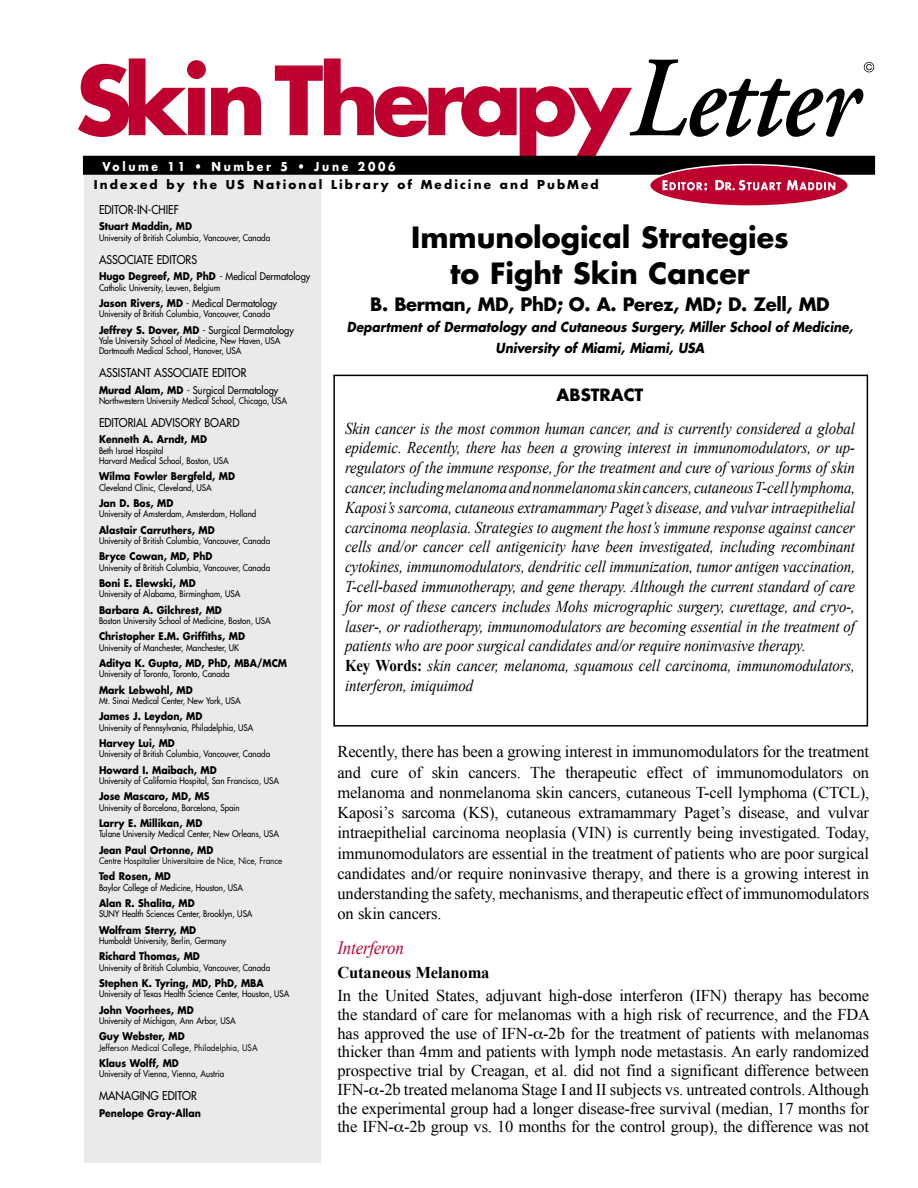
<style>
.page{position:relative;width:918px;height:1188px;background:#fff}
.page>*{position:absolute;margin:0;border:0;box-sizing:border-box;transform-origin:0 0}
.t1{font:700 28.5px/36px "Futura";color:#000;text-align:center}
.t2{font:italic 18.75px "Times New Roman";letter-spacing:-.01em;color:#be002f;scale:.9 1}
.t3{font:700 18px "Futura";letter-spacing:-.02em;color:#000}
.t4{font:16.5px/20.2px "Times New Roman";letter-spacing:-.01em;color:#000;text-align:justify}
.t5{font:italic 16.5px/19.8px "Times New Roman";letter-spacing:-.005em;color:#000;scale:.9 1}
.t6{font:700 16.5px "Times New Roman";letter-spacing:-.01em;color:#000}
.t7{font:700 16.5px "Futura";color:#000}
.t8{font:italic 700 13.5px/21px "Futura";color:#000;text-align:center;scale:.9 1}
.t9{font:700 12px "Futura";letter-spacing:.175em;color:#000}
.t10{font:700 12px "Futura";letter-spacing:.25em;color:#fff;scale:.9 1}
.t11{font:11.85px "Futura";color:#000;scale:.9 1}
.t12{font:700 10.35px "Futura";color:#000;scale:.9 1}
.t13{font:10.35px "Futura";color:#000;scale:.9 1}
.t14{font:8.85px/10.4px "Futura";color:#000;scale:.9 1}
.t15{font:8.85px "Futura";letter-spacing:-.015em;color:#000;scale:.9 1}
.s1{font-weight:700}
.s2{font-weight:700;font-style:normal}
</style>
<div class="page">
<div style="left:333px;top:375px;width:535px;height:352px;border:2px solid #000"></div>
<div style="left:85px;top:176px;width:236px;height:987px;background:#eaeaea"></div>
<svg style="left:78px;top:58px;width:183px;height:79px"></svg>
<svg style="left:275px;top:58px;width:599px;height:98px"></svg>
<div style="left:83px;top:156px;width:792px;height:18px;background:#000"></div>
<div style="left:650px;top:165px;width:198px;height:41px;background:#be002f;border-radius:50%"></div>
<div style="left:649px;top:164px;width:200px;height:43px;border:2px solid #fff;border-radius:50%"></div>
<svg style="left:663px;top:180px;width:44px;height:10px"></svg>
<svg style="left:787px;top:180px;width:48px;height:10px"></svg>
<svg style="left:715px;top:180px;width:66px;height:10px"></svg>
<h3 class="t10" style="left:102px;top:158px;width:327px">Volume 11 • Number 5 • June 2006</h3>
<h3 class="t11" style="left:99px;top:202px;width:90px">EDITOR-IN-CHIEF</h3>
<p class="t12" style="left:99px;top:220px;width:105px">Stuart Maddin, MD</p>
<p class="t14" style="left:99px;top:232px;width:192px">University of British Columbia, Vancouver, Canada</p>
<h3 class="t11" style="left:99px;top:252px;width:110px">ASSOCIATE EDITORS</h3>
<p class="t13" style="left:99px;top:270px;width:236px"><span class="s1">Hugo Degreef, MD, PhD</span> - Medical Dermatology</p>
<p class="t14" style="left:99px;top:282px;width:136px">Catholic University, Leuven, Belgium</p>
<p class="t13" style="left:99px;top:297px;width:199px"><span class="s1">Jason Rivers, MD</span> - Medical Dermatology</p>
<p class="t14" style="left:99px;top:309px;width:192px">University of British Columbia, Vancouver, Canada</p>
<p class="t13" style="left:99px;top:323px;width:218px"><span class="s1">Jeffrey S. Dover, MD</span> - Surgical Dermatology</p>
<p class="t14" style="left:99px;top:336px;width:203px">Yale University School of Medicine, New Haven, USA<br>Dartmouth Medical School, Hanover, USA</p>
<h3 class="t11" style="left:99px;top:366px;width:166px">ASSISTANT ASSOCIATE EDITOR</h3>
<p class="t13" style="left:99px;top:383px;width:201px"><span class="s1">Murad Alam, MD</span> - Surgical Dermatology</p>
<p class="t14" style="left:99px;top:396px;width:211px">Northwestern University Medical School, Chicago, USA</p>
<h3 class="t11" style="left:99px;top:415px;width:158px">EDITORIAL ADVISORY BOARD</h3>
<p class="t12" style="left:99px;top:433px;width:122px">Kenneth A. Arndt, MD</p>
<p class="t14" style="left:99px;top:445px;width:146px">Beth Israel Hospital<br>Harvard Medical School, Boston, USA</p>
<p class="t12" style="left:99px;top:470px;width:153px">Wilma Fowler Bergfeld, MD</p>
<p class="t14" style="left:99px;top:482px;width:127px">Cleveland Clinic, Cleveland, USA</p>
<p class="t12" style="left:99px;top:496px;width:84px">Jan D. Bos, MD</p>
<p class="t14" style="left:99px;top:509px;width:176px">University of Amsterdam, Amsterdam, Holland</p>
<p class="t12" style="left:99px;top:523px;width:130px">Alastair Carruthers, MD</p>
<p class="t14" style="left:99px;top:536px;width:192px">University of British Columbia, Vancouver, Canada</p>
<p class="t12" style="left:99px;top:550px;width:128px">Bryce Cowan, MD, PhD</p>
<p class="t14" style="left:99px;top:562px;width:192px">University of British Columbia, Vancouver, Canada</p>
<p class="t12" style="left:99px;top:576px;width:109px">Boni E. Elewski, MD</p>
<p class="t14" style="left:99px;top:589px;width:159px">University of Alabama, Birmingham, USA</p>
<p class="t12" style="left:99px;top:603px;width:138px">Barbara A. Gilchrest, MD</p>
<p class="t14" style="left:99px;top:616px;width:192px">Boston University School of Medicine, Boston, USA</p>
<p class="t12" style="left:99px;top:630px;width:164px">Christopher E.M. Griffiths, MD</p>
<p class="t14" style="left:99px;top:642px;width:157px">University of Manchester, Manchester, UK</p>
<p class="t12" style="left:99px;top:656px;width:210px">Aditya K. Gupta, MD, PhD, MBA/MCM</p>
<p class="t14" style="left:99px;top:669px;width:147px">University of Toronto, Toronto, Canada</p>
<p class="t12" style="left:99px;top:683px;width:106px">Mark Lebwohl, MD</p>
<p class="t14" style="left:99px;top:696px;width:159px">Mt. Sinai Medical Center, New York, USA</p>
<p class="t12" style="left:99px;top:710px;width:116px">James J. Leydon, MD</p>
<p class="t14" style="left:99px;top:722px;width:173px">University of Pennsylvania, Philadelphia, USA</p>
<p class="t12" style="left:99px;top:736px;width:86px">Harvey Lui, MD</p>
<p class="t14" style="left:99px;top:749px;width:192px">University of British Columbia, Vancouver, Canada</p>
<p class="t12" style="left:99px;top:763px;width:132px">Howard I. Maibach, MD</p>
<p class="t14" style="left:99px;top:776px;width:201px">University of California Hospital, San Francisco, USA</p>
<p class="t12" style="left:99px;top:790px;width:124px">Jose Mascaro, MD, MS</p>
<p class="t14" style="left:99px;top:802px;width:158px">University of Barcelona, Barcelona, Spain</p>
<p class="t12" style="left:99px;top:816px;width:116px">Larry E. Millikan, MD</p>
<p class="t14" style="left:99px;top:829px;width:201px">Tulane University Medical Center, New Orleans, USA</p>
<p class="t12" style="left:99px;top:843px;width:129px">Jean Paul Ortonne, MD</p>
<p class="t15" style="left:99px;top:855px;width:205px">Centre Hospitalier Universitaire de Nice, Nice, France</p>
<p class="t12" style="left:99px;top:869px;width:81px">Ted Rosen, MD</p>
<p class="t14" style="left:99px;top:882px;width:162px">Baylor College of Medicine, Houston, USA</p>
<p class="t12" style="left:99px;top:896px;width:108px">Alan R. Shalita, MD</p>
<p class="t14" style="left:99px;top:909px;width:172px">SUNY Health Sciences Center, Brooklyn, USA</p>
<p class="t12" style="left:99px;top:923px;width:110px">Wolfram Sterry, MD</p>
<p class="t14" style="left:99px;top:936px;width:143px">Humboldt University, Berlin, Germany</p>
<p class="t12" style="left:99px;top:949px;width:114px">Richard Thomas, MD</p>
<p class="t14" style="left:99px;top:962px;width:192px">University of British Columbia, Vancouver, Canada</p>
<p class="t12" style="left:99px;top:976px;width:185px">Stephen K. Tyring, MD, PhD, MBA</p>
<p class="t14" style="left:99px;top:989px;width:213px">University of Texas Health Science Center, Houston, USA</p>
<p class="t12" style="left:99px;top:1003px;width:107px">John Voorhees, MD</p>
<p class="t14" style="left:99px;top:1015px;width:153px">University of Michigan, Ann Arbor, USA</p>
<p class="t12" style="left:99px;top:1029px;width:97px">Guy Webster, MD</p>
<p class="t15" style="left:99px;top:1042px;width:178px">Jefferson Medical College, Philadelphia, USA</p>
<p class="t12" style="left:99px;top:1056px;width:90px">Klaus Wolff, MD</p>
<p class="t14" style="left:99px;top:1069px;width:141px">University of Vienna, Vienna, Austria</p>
<h3 class="t11" style="left:99px;top:1088px;width:110px">MANAGING EDITOR</h3>
<p class="t12" style="left:99px;top:1106px;width:115px">Penelope Gray-Allan</p>
<h3 class="t9" style="left:94px;top:177px;width:507px">Indexed by the US National Library of Medicine and PubMed</h3>
<h1 class="t1" style="left:411px;top:219px;width:379px">Immunological Strategies to Fight Skin Cancer</h1>
<h3 class="t3" style="left:370px;top:292px;width:461px">B. Berman, MD, PhD; O. A. Perez, MD; D. Zell, MD</h3>
<h3 class="t8" style="left:347px;top:316px;width:564px">Department of Dermatology and Cutaneous Surgery, Miller School of Medicine,<br>University of Miami, Miami, USA</h3>
<h3 class="t7" style="left:557px;top:384px;width:88px">ABSTRACT</h3>
<p class="t5" style="left:345px;top:418px;width:568px">Skin cancer is the most common human cancer, and is currently considered a global epidemic. Recently, there has been a growing interest in immunomodulators, or up&shy;regulators of the immune response, for the treatment and cure of various forms of skin cancer, including melanoma and nonmelanoma skin cancers, cutaneous T-cell lymphoma, Kaposi’s sarcoma, cutaneous extramammary Paget’s disease, and vulvar intraepithelial carcinoma neoplasia. Strategies to augment the host’s immune response against cancer cells and/or cancer cell antigenicity have been investigated, including recombinant cytokines, immunomodulators, dendritic cell immunization, tumor antigen vaccination, T-cell-based immunotherapy, and gene therapy. Although the current standard of care for most of these cancers includes Mohs micrographic surgery, curettage, and cryo-, laser-, or radiotherapy, immunomodulators are becoming essential in the treatment of patients who are poor surgical candidates and/or require noninvasive therapy.<br><span class="s2">Key Words:</span> skin cancer, melanoma, squamous cell carcinoma, immunomodulators, interferon, imiquimod</p>
<p class="t4" style="left:338px;top:741px;width:533px">Recently, there has been a growing interest in immunomodulators for the treatment and cure of skin cancers. The therapeutic effect of immunomodulators on melanoma and nonmelanoma skin cancers, cutaneous T-cell lymphoma (CTCL), Kaposi’s sarcoma (KS), cutaneous extramammary Paget’s disease, and vulvar intraepithelial carcinoma neoplasia (VIN) is currently being investigated. Today, immunomodulators are essential in the treatment of patients who are poor surgical candidates and/or require noninvasive therapy, and there is a growing interest in understanding the safety, mechanisms, and therapeutic effect of immunomodulators on skin cancers.</p>
<h2 class="t2" style="left:338px;top:937px;width:75px">Interferon</h2>
<h3 class="t6" style="left:338px;top:963px;width:154px">Cutaneous Melanoma</h3>
<p class="t4" style="left:337px;top:986px;width:534px;line-height:18.8px">In the United States, adjuvant high-dose interferon (IFN) therapy has become the standard of care for melanomas with a high risk of recurrence, and the FDA has approved the use of IFN- -2b for the treatment of patients with melanomas thicker than 4mm and patients with lymph node metastasis. An early randomized prospective trial by Creagan, et al. did not find a significant difference between IFN- -2b treated melanoma Stage I and II subjects vs. untreated controls. Although the experimental group had a longer disease-free survival (median, 17 months for the IFN- -2b group vs. 10 months for the control group), the difference was not</p>
</div>
